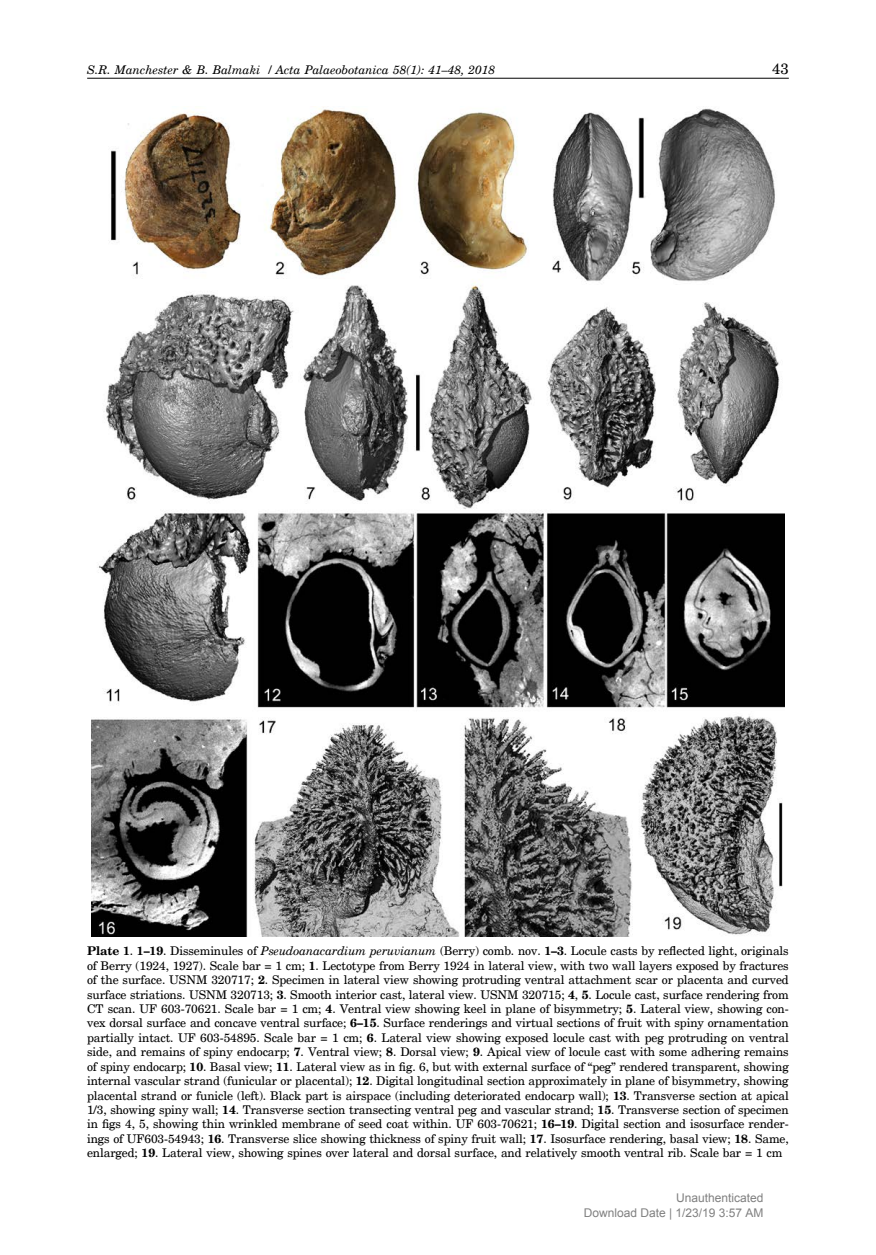
<style>
.page{position:relative;width:876px;height:1255px;background:#fff}
.page>*{position:absolute;margin:0;border:0;box-sizing:border-box;transform-origin:0 0}
.t1{font:15px "New Century Schlbk";color:#000}
.t2{font:12px/14.4px "New Century Schlbk";letter-spacing:-.01em;color:#000;text-align:justify}
.t3{font:italic 12px "New Century Schlbk";color:#000}
.t4{font:12px/15px "Arial";color:#808080;text-align:right}
.s1{font-style:normal}
.s2{font-weight:700}
.s3{font-style:italic}
</style>
<div class="page">
<hr style="left:87px;top:78px;width:702px;height:1px;background:#000">
<img style="left:92px;top:107px;width:692px;height:829px">
<p class="t3" style="left:87px;top:62px;width:410px">S.R. Manchester &amp; B. Balmaki <span class="s1">/</span> Acta Palaeobotanica 58(1): 41–48, 2018</p>
<p class="t1" style="left:772px;top:59px;width:18px">43</p>
<p class="t2" style="left:87px;top:944px;width:703px"><span class="s2">Plate 1</span>. <span class="s2">1–19</span>. Disseminules of <span class="s3">Pseudoanacardium peruvianum</span> (Berry) comb. nov. <span class="s2">1–3</span>. Locule casts by reflected light, originals of Berry (1924, 1927). Scale bar = 1 cm; <span class="s2">1</span>. Lectotype from Berry 1924 in lateral view, with two wall layers exposed by fractures of the surface. USNM 320717; <span class="s2">2</span>. Specimen in lateral view showing protruding ventral attachment scar or placenta and curved surface striations. USNM 320713; <span class="s2">3</span>. Smooth interior cast, lateral view. USNM 320715; <span class="s2">4</span>, <span class="s2">5</span>. Locule cast, surface rendering from CT scan. UF 603-70621. Scale bar = 1 cm; <span class="s2">4</span>. Ventral view showing keel in plane of bisymmetry; <span class="s2">5</span>. Lateral view, showing con&shy;vex dorsal surface and concave ventral surface; <span class="s2">6–15</span>. Surface renderings and virtual sections of fruit with spiny ornamentation partially intact. UF 603-54895. Scale bar = 1 cm; <span class="s2">6</span>. Lateral view showing exposed locule cast with peg protruding on ventral side, and remains of spiny endocarp; <span class="s2">7</span>. Ventral view; <span class="s2">8</span>. Dorsal view; <span class="s2">9</span>. Apical view of locule cast with some adhering remains of spiny endocarp; <span class="s2">10</span>. Basal view; <span class="s2">11</span>. Lateral view as in fig. 6, but with external surface of “peg” rendered transparent, showing internal vascular strand (funicular or placental); <span class="s2">12</span>. Digital longitudinal section approximately in plane of bisymmetry, showing placental strand or funicle (left). Black part is airspace (including deteriorated endocarp wall); <span class="s2">13</span>. Transverse section at apical 1/3, showing spiny wall; <span class="s2">14</span>. Transverse section transecting ventral peg and vascular strand; <span class="s2">15</span>. Transverse section of specimen in figs 4, 5, showing thin wrinkled membrane of seed coat within. UF 603-70621; <span class="s2">16–19</span>. Digital section and isosurface render&shy;ings of UF603-54943; <span class="s2">16</span>. Transverse slice showing thickness of spiny fruit wall; <span class="s2">17</span>. Isosurface rendering, basal view; <span class="s2">18</span>. Same, enlarged; <span class="s2">19</span>. Lateral view, showing spines over lateral and dorsal surface, and relatively smooth ventral rib. Scale bar = 1 cm</p>
<p class="t4" style="left:584px;top:1191px;width:181px">Unauthenticated<br>Download Date | 1/23/19 3:57 AM</p>
</div>
